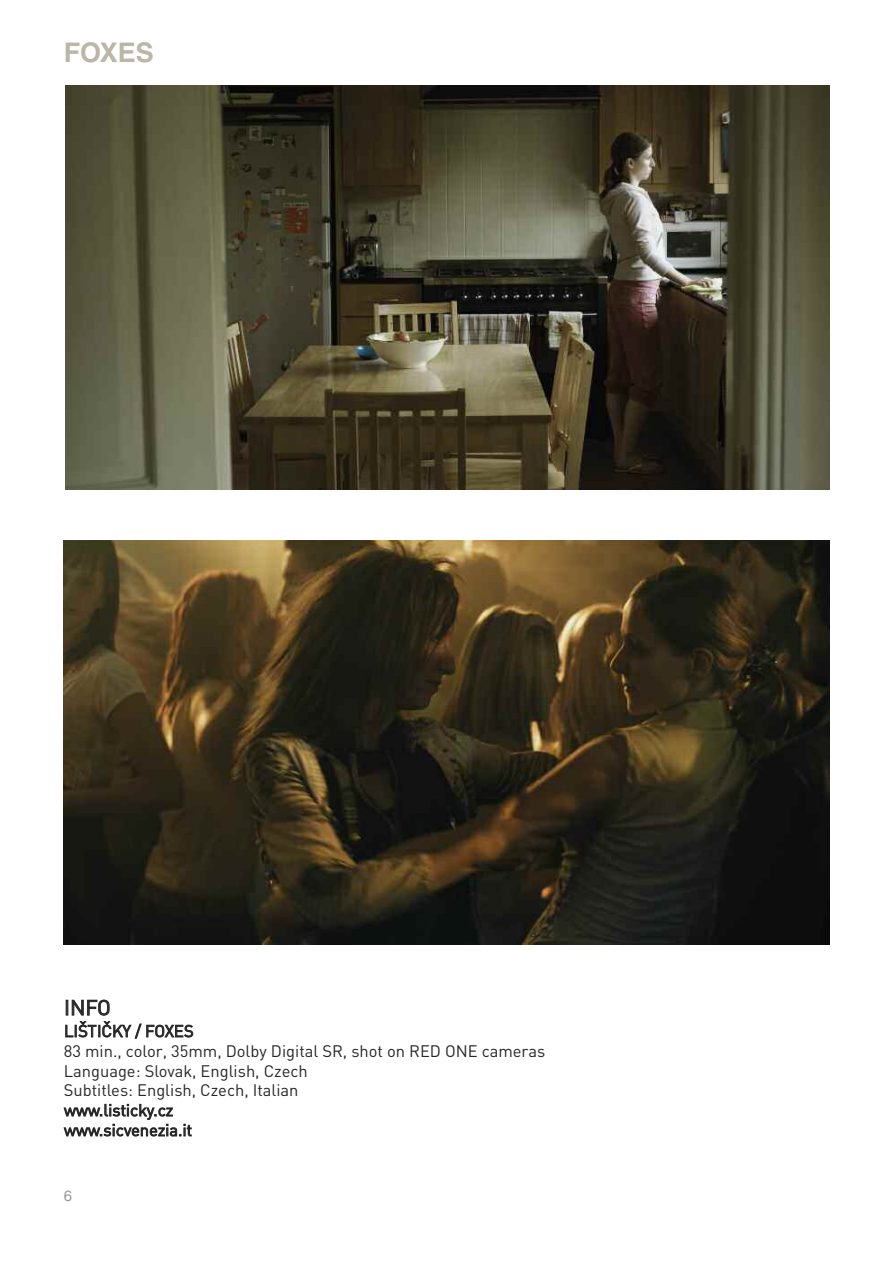
<style>
.page{position:relative;width:893px;height:1263px;background:#fff}
.page>*{position:absolute;margin:0;border:0;box-sizing:border-box;transform-origin:0 0}
.t1{font:700 27px "Helvetica CE";color:#bbb7a7}
.t2{font:21px "DINCE";color:#272627}
.t3{font:16.5px/19.8px "DINCE";color:#272627}
.t4{font:15px "Helvetica CE";color:#989a9c}
</style>
<div class="page">
<img style="left:64px;top:540px;width:765px;height:404px">
<img style="left:65px;top:85px;width:764px;height:404px">
<h1 class="t1" style="left:64px;top:43px;width:92px">FOXES</h1>
<p class="t2" style="left:64px;top:1000px;width:48px">INFO</p>
<p class="t3" style="left:64px;top:1023px;width:483px">LIŠTIČKY / FOXES<br>83 min., color, 35mm, Dolby Digital SR, shot on RED ONE cameras<br>Language: Slovak, English, Czech<br>Subtitles: English, Czech, Italian<br>www.listicky.cz<br>www.sicvenezia.it</p>
<p class="t4" style="left:64px;top:1191px;width:10px">6</p>
</div>
